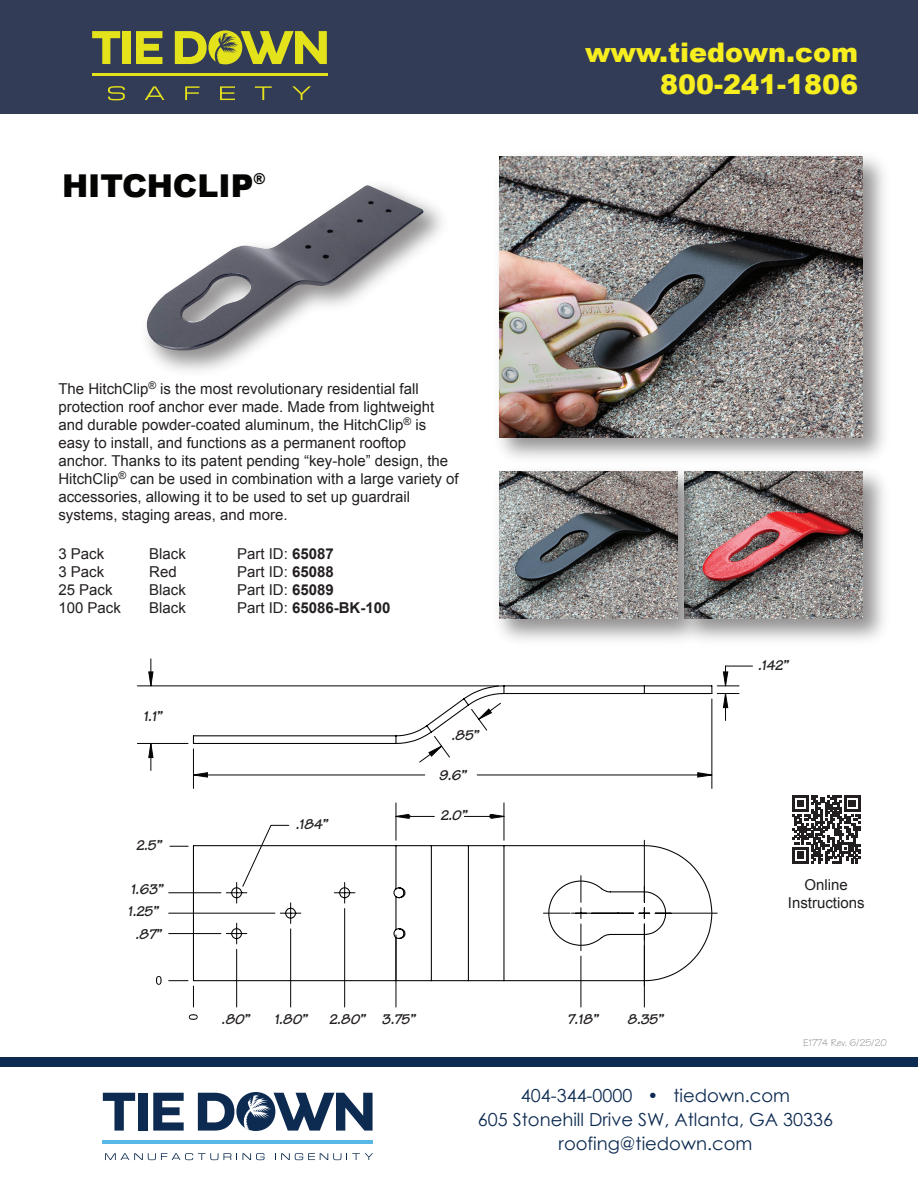
<style>
.page{position:relative;width:918px;height:1188px;background:#fff}
.page>*{position:absolute;margin:0;border:0;box-sizing:border-box;transform-origin:0 0}
.t1{font:900 31.5px "Arial";color:#040503}
.t2{font:900 27px/32.4px "Arial";color:#f7ee20;text-align:right}
.t3{font:18px/24px "Century Gothic";color:#0d2b51;text-align:center}
.t4{font:15px/18px "Arial";color:#231f20}
.t5{font:italic 700 15px/23px "Tekton";color:#231f20;text-align:center}
.t6{font:700 15px "Arial";color:#231f20}
.t7{font:10.5px "Tekton";color:#8d8f90}
.s1{font-weight:700}
.s2{font-weight:400}
</style>
<div class="page">
<div style="left:0;top:1057px;width:918px;height:9px;background:#0d2b51"></div>
<svg style="left:103px;top:1093px;width:32px;height:38px"></svg>
<div style="left:138px;top:1093px;width:9px;height:38px;background:#0d2b51"></div>
<svg style="left:153px;top:1093px;width:31px;height:38px"></svg>
<svg style="left:198px;top:1093px;width:36px;height:38px"></svg>
<svg style="left:236px;top:1092px;width:39px;height:39px"></svg>
<hr style="left:103px;top:1141px;width:270px;height:3px;background:#57b7e7">
<svg style="left:105px;top:1153px;width:132px;height:7px"></svg>
<svg style="left:243px;top:1153px;width:22px;height:7px"></svg>
<svg style="left:275px;top:1153px;width:98px;height:7px"></svg>
<svg style="left:241px;top:1093px;width:132px;height:38px"></svg>
<div style="left:0;top:0;width:918px;height:114px;background:#333c57"></div>
<svg style="left:92px;top:31px;width:28px;height:33px"></svg>
<div style="left:123px;top:31px;width:8px;height:33px;background:#e3e21b"></div>
<svg style="left:136px;top:31px;width:26px;height:33px"></svg>
<svg style="left:175px;top:30px;width:152px;height:34px"></svg>
<hr style="left:92px;top:73px;width:235px;height:3px;background:#e3e21b">
<svg style="left:108px;top:86px;width:17px;height:14px"></svg>
<svg style="left:145px;top:86px;width:19px;height:14px"></svg>
<svg style="left:185px;top:86px;width:15px;height:14px"></svg>
<svg style="left:220px;top:86px;width:15px;height:14px"></svg>
<svg style="left:255px;top:86px;width:17px;height:14px"></svg>
<svg style="left:292px;top:86px;width:19px;height:14px"></svg>
<img style="left:143px;top:185px;width:282px;height:166px">
<svg style="left:189px;top:1014px;width:9px;height:6px"></svg>
<svg style="left:156px;top:976px;width:6px;height:9px"></svg>
<hr style="left:644px;top:840px;width:1px;height:62px;background:#050504">
<hr style="left:655px;top:913px;width:62px;height:1px;background:#050504">
<hr style="left:169px;top:933px;width:52px;height:1px;background:#050504">
<svg style="left:170px;top:846px;width:18px;height:1px"></svg>
<hr style="left:169px;top:892px;width:52px;height:1px;background:#050504">
<hr style="left:169px;top:913px;width:106px;height:1px;background:#050504">
<svg style="left:169px;top:980px;width:25px;height:27px"></svg>
<hr style="left:236px;top:949px;width:1px;height:58px;background:#050504">
<hr style="left:290px;top:929px;width:1px;height:78px;background:#050504">
<hr style="left:344px;top:909px;width:1px;height:98px;background:#050504">
<hr style="left:396px;top:935px;width:1px;height:72px;background:#050504">
<hr style="left:581px;top:956px;width:1px;height:51px;background:#050504">
<hr style="left:644px;top:945px;width:1px;height:62px;background:#050504">
<svg style="left:149px;top:672px;width:579px;height:147px"></svg>
<svg style="left:192px;top:845px;width:521px;height:137px"></svg>
<svg style="left:192px;top:685px;width:521px;height:60px"></svg>
<svg style="left:226px;top:825px;width:75px;height:119px"></svg>
<img style="left:499px;top:156px;width:385px;height:302px">
<img style="left:500px;top:157px;width:363px;height:281px">
<img style="left:711px;top:471px;width:173px;height:169px">
<img style="left:711px;top:472px;width:152px;height:146px">
<img style="left:499px;top:471px;width:212px;height:169px">
<img style="left:499px;top:472px;width:178px;height:146px">
<svg style="left:792px;top:795px;width:68px;height:68px"></svg>
<h1 class="t1" style="left:62px;top:163px;width:205px">HITCHCLIP<sup>®</sup></h1>
<p class="t4" style="left:58px;top:379px;width:402px">The HitchClip<sup>®</sup> is the most revolutionary residential fall protection roof anchor ever made. Made from lightweight and durable powder-coated aluminum, the HitchClip<sup>®</sup> is easy to install, and functions as a permanent rooftop anchor. Thanks to its patent pending “key-hole” design, the HitchClip<sup>®</sup> can be used in combination with a large variety of accessories, allowing it to be used to set up guardrail systems, staging areas, and more.</p>
<p class="t4" style="left:58px;top:545px;width:47px">3 Pack</p>
<p class="t4" style="left:149px;top:545px;width:38px">Black</p>
<p class="t4" style="left:237px;top:545px;width:98px">Part ID: <span class="s1">65087</span></p>
<p class="t4" style="left:58px;top:563px;width:47px">3 Pack</p>
<p class="t4" style="left:149px;top:563px;width:29px">Red</p>
<p class="t4" style="left:237px;top:563px;width:98px">Part ID: <span class="s1">65088</span></p>
<p class="t4" style="left:58px;top:581px;width:56px">25 Pack</p>
<p class="t4" style="left:149px;top:581px;width:38px">Black</p>
<p class="t4" style="left:237px;top:581px;width:98px">Part ID: <span class="s1">65089</span></p>
<p class="t4" style="left:58px;top:599px;width:64px">100 Pack</p>
<p class="t4" style="left:149px;top:599px;width:38px">Black</p>
<p class="t6" style="left:237px;top:598px;width:155px"><span class="s2">Part ID:</span> 65086-BK-100</p>
<p class="t5" style="left:143px;top:705px;width:20px">1.1”</p>
<p class="t5" style="left:136px;top:834px;width:27px">2.5”</p>
<p class="t5" style="left:131px;top:878px;width:34px">1.63”</p>
<p class="t5" style="left:128px;top:900px;width:35px">1.25” .87”</p>
<p class="t5" style="left:296px;top:813px;width:33px">.184”</p>
<p class="t5" style="left:451px;top:724px;width:29px">.85”</p>
<p class="t5" style="left:439px;top:764px;width:29px">9.6”</p>
<p class="t5" style="left:440px;top:803px;width:28px">2.0”</p>
<h2 class="t2" style="left:585px;top:35px;width:275px">www.tiedown.com<br>800-241-1806</h2>
<p class="t5" style="left:758px;top:654px;width:32px">.142”</p>
<p class="t4" style="left:788px;top:876px;width:78px;text-align:center">Online<br>Instructions</p>
<p class="t5" style="left:222px;top:1008px;width:30px">.80”</p>
<p class="t5" style="left:274px;top:1008px;width:34px">1.80”</p>
<p class="t5" style="left:329px;top:1008px;width:88px">2.80” 3.75”</p>
<p class="t5" style="left:567px;top:1008px;width:32px">7.18”</p>
<p class="t5" style="left:627px;top:1008px;width:38px">8.35”</p>
<p class="t7" style="left:803px;top:1036px;width:85px">E1774 Rev. 6/25/20</p>
<p class="t3" style="left:478px;top:1084px;width:357px">404-344-0000 • tiedown.com<br>605 Stonehill Drive SW, Atlanta, GA 30336 roofing@tiedown.com</p>
</div>
